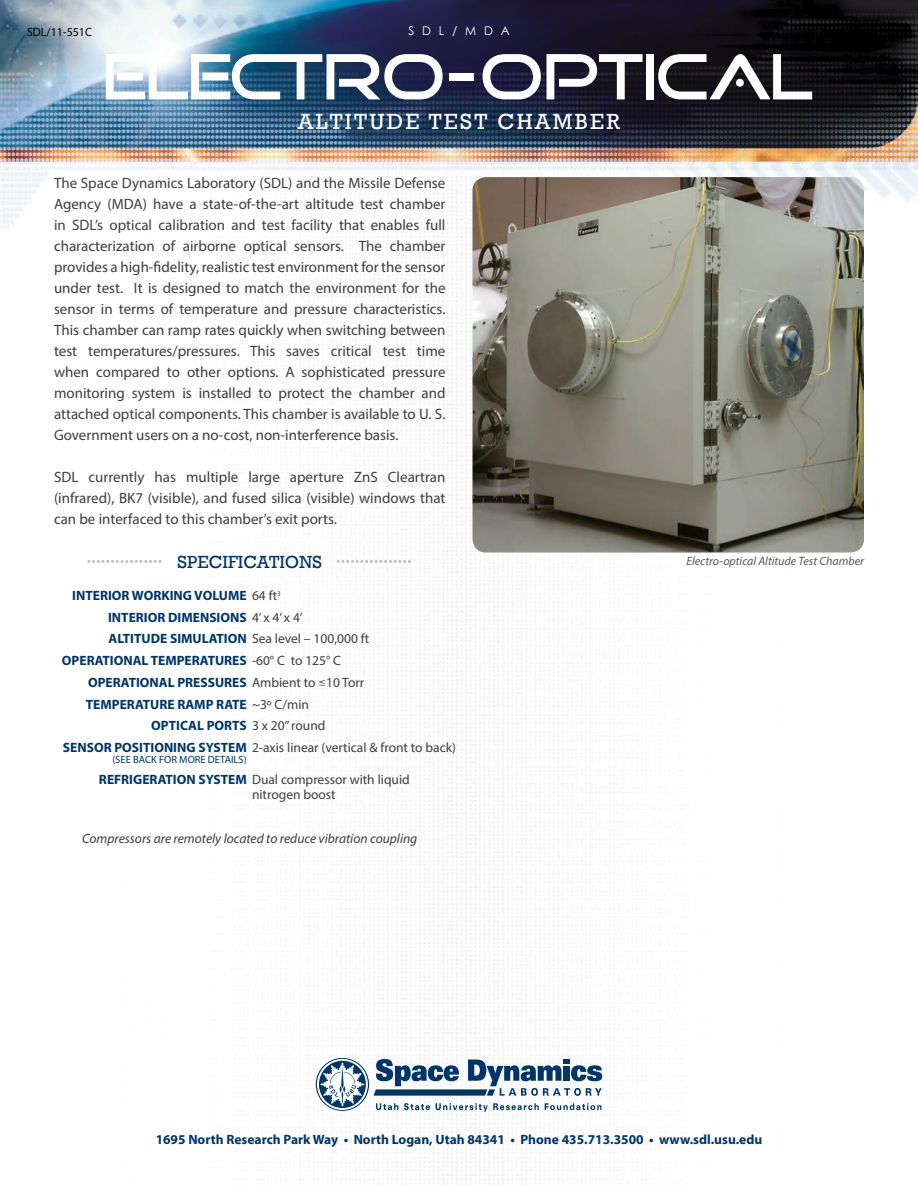
<style>
.page{position:relative;width:918px;height:1188px;background:#fff}
.page>*{position:absolute;margin:0;border:0;box-sizing:border-box;transform-origin:0 0}
.t1{font:22.5px "Rockwell";letter-spacing:.1em;color:#fff}
.t2{font:18px "Rockwell";color:#003667}
.t3{font:15px/21px "Myriad Pro";color:#3e3e3f;text-align:justify}
.t4{font:700 13.5px "Myriad Pro";color:#003667}
.t5{font:13.5px "Myriad Pro";color:#3e3e3f}
.t6{font:italic 13.5px "Myriad Pro";color:#3e3e3f}
.t7{font:italic 12px "Myriad Pro";color:#57585a}
.t8{font:12px "Myriad Pro";color:#000}
.t9{font:12px "Century Gothic";letter-spacing:.65em;color:#fff}
.t10{font:10.5px "Myriad Pro";color:#003667}
.s1{font-weight:400;color:#3e3e3f}
.s2{color:#3e3e3f}
.s3{font-weight:700;color:#003667}
</style>
<div class="page">
<img style="left:0;top:0;width:918px;height:1185px">
<svg style="left:316px;top:1058px;width:286px;height:54px"></svg>
<img style="left:472px;top:177px;width:392px;height:376px">
<svg style="left:106px;top:54px;width:337px;height:45px"></svg>
<div style="left:449px;top:73px;width:24px;height:7px;background:#fff"></div>
<svg style="left:483px;top:54px;width:58px;height:45px"></svg>
<svg style="left:547px;top:54px;width:96px;height:45px"></svg>
<div style="left:646px;top:54px;width:8px;height:45px;background:#fff"></div>
<svg style="left:658px;top:54px;width:154px;height:45px"></svg>
<div style="left:736px;top:79px;width:8px;height:8px;background:#fff;border-radius:50%"></div>
<svg style="left:87px;top:560px;width:74px;height:3px"></svg>
<svg style="left:337px;top:560px;width:74px;height:3px"></svg>
<p class="t8" style="left:27px;top:25px;width:67px">SDL/11-551C</p>
<p class="t9" style="left:408px;top:23px;width:103px">SDL/MDA</p>
<h1 class="t1" style="left:298px;top:109px;width:324px">ALTITUDE TEST CHAMBER</h1>
<p class="t3" style="left:54px;top:173px;width:393px">The Space Dynamics Laboratory (SDL) and the Missile Defense Agency (MDA) have a state-of-the-art altitude test chamber in SDL’s optical calibration and test facility that enables full characterization of airborne optical sensors. The chamber provides a high-fidelity, realistic test environment for the sensor under test. It is designed to match the environment for the sensor in terms of temperature and pressure characteristics.<br>This chamber can ramp rates quickly when switching between test temperatures/pressures. This saves critical test time when compared to other options. A sophisticated pressure monitoring system is installed to protect the chamber and attached optical components. This chamber is available to U. S.<br>Government users on a no-cost, non-interference basis.</p>
<p class="t3" style="left:54px;top:467px;width:393px">SDL currently has multiple large aperture ZnS Cleartran (infrared), BK7 (visible), and fused silica (visible) windows that can be interfaced to this chamber’s exit ports.</p>
<p class="t2" style="left:178px;top:551px;width:146px">SPECIFICATIONS</p>
<p class="t7" style="left:686px;top:554px;width:179px">Electro-optical Altitude Test Chamber</p>
<p class="t4" style="left:72px;top:586px;width:210px">INTERIOR WORKING VOLUME <span class="s1">64 ft</span><sup>3</sup></p>
<p class="t4" style="left:108px;top:608px;width:196px">INTERIOR DIMENSIONS <span class="s1">4’ x 4’ x 4’</span></p>
<p class="t4" style="left:109px;top:630px;width:262px">ALTITUDE SIMULATION <span class="s1">Sea level – 100,000 ft</span></p>
<p class="t4" style="left:62px;top:652px;width:281px">OPERATIONAL TEMPERATURES <span class="s1">-60° C to 125° C</span></p>
<p class="t4" style="left:88px;top:673px;width:278px">OPERATIONAL PRESSURES <span class="s1">Ambient to</span> <span class="s2">≲</span><span class="s1">10 Torr</span></p>
<p class="t4" style="left:86px;top:695px;width:225px">TEMPERATURE RAMP RATE <span class="s1">~3º C/min</span></p>
<p class="t4" style="left:151px;top:717px;width:176px">OPTICAL PORTS <span class="s1">3 x 20” round</span></p>
<p class="t5" style="left:63px;top:739px;width:395px"><span class="s3">SENSOR POSITIONING SYSTEM</span> 2-axis linear (vertical &amp; front to back)</p>
<p class="t10" style="left:112px;top:753px;width:136px">(SEE BACK FOR MORE DETAILS)</p>
<p class="t5" style="left:99px;top:771px;width:312px"><span class="s3">REFRIGERATION SYSTEM</span> Dual compressor with liquid</p>
<p class="t5" style="left:252px;top:786px;width:85px">nitrogen boost</p>
<p class="t6" style="left:82px;top:830px;width:337px">Compressors are remotely located to reduce vibration coupling</p>
<p class="t4" style="left:156px;top:1131px;width:608px">1695 North Research Park Way • North Logan, Utah 84341 • Phone 435.713.3500 • www.sdl.usu.edu</p>
</div>
